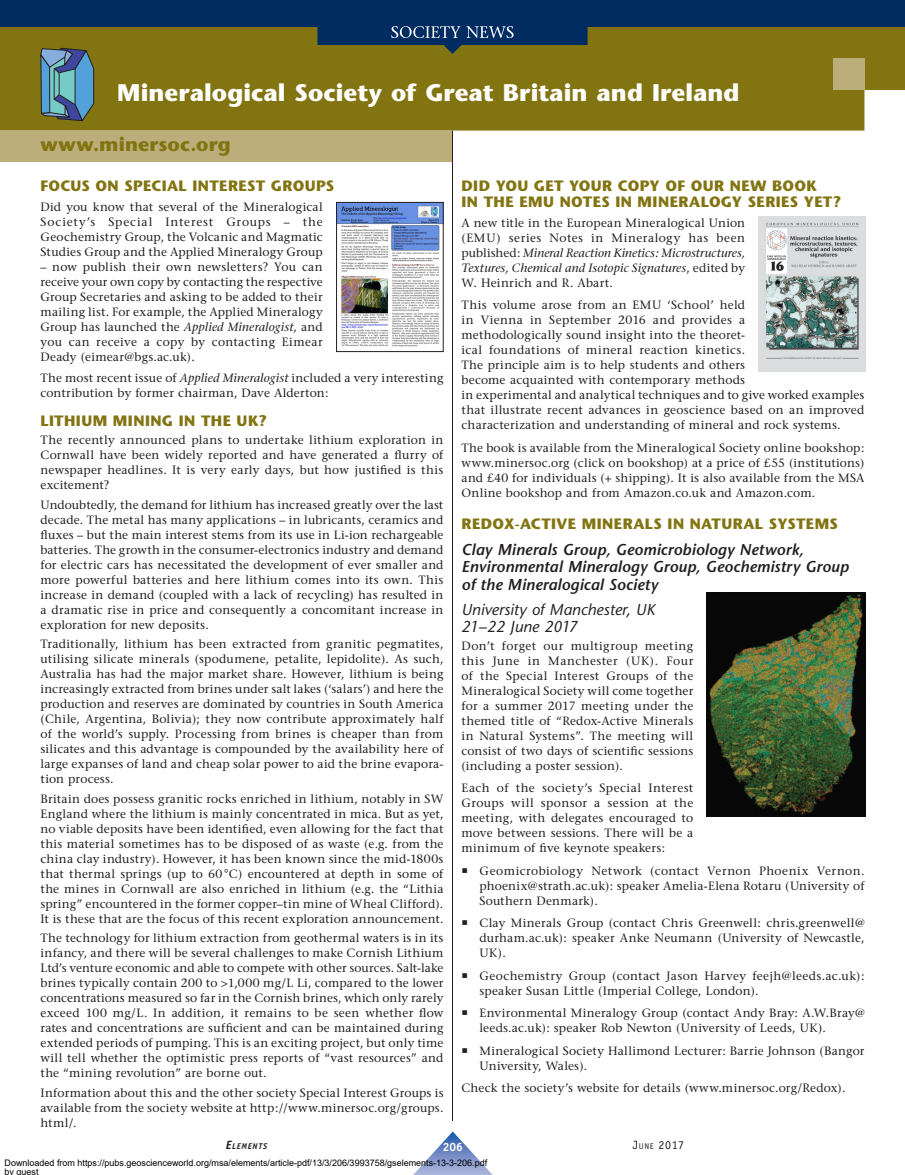
<style>
.page{position:relative;width:905px;height:1175px;background:#fff}
.page>*{position:absolute;margin:0;border:0;box-sizing:border-box;transform-origin:0 0}
.Titre_SocNews{font:700 24px "Stone Sans";letter-spacing:.005em;color:#fff}
.Texte_courant{font:700 19.5px "Stone Sans";letter-spacing:.005em;color:#837412}
.NIVEAU_2{font:italic 600 15.75px/17.2px "Stone Sans";letter-spacing:.005em;color:#231f20}
.NIVEAU_2-2{font:italic 15.75px/17.2px "Stone Sans";color:#231f20}
.NIVEAU_1{font:700 15px/15.8px "Stone Sans";letter-spacing:.02em;color:#837412}
.Texte_courant-2{font:12px/15px "Stone Serif";letter-spacing:.02em;color:#231f20;text-align:justify}
.t1{font:12px "Officina Sans";color:#231f20}
.t2{font:700 12px "Officina Sans";color:#fff}
.t3{font:9px/9px "Arial";color:#000}
.t4{font:italic 700 8.4px "Officina Sans";letter-spacing:.08em;color:#231f20}
.s1{font-style:italic}
.s2{font-size:12px}
.s3{font-size:8.4px}
</style>
<div class="page">
<div style="left:0;top:54px;width:904px;height:76px;background:#837412"></div>
<div style="left:0;top:130px;width:452px;height:32px;background:#bbae7a"></div>
<div style="left:832px;top:58px;width:32px;height:32px;background:#bbae7a"></div>
<svg style="left:40px;top:54px;width:54px;height:68px;background:#598aa0"></svg>
<hr style="left:54px;top:69px;width:1px;height:30px;background:#231f20">
<hr style="left:452px;top:130px;width:1px;height:990px;background:#231f20">
<img style="left:758px;top:216px;width:107px;height:155px">
<img style="left:338px;top:204px;width:103px;height:142px">
<div style="left:336px;top:202px;width:107px;height:150px;border:1px solid #231f20"></div>
<img style="left:706px;top:593px;width:159px;height:224px">
<svg style="left:0;top:0;width:904px;height:54px;background:#354941"></svg>
<svg style="left:414px;top:1131px;width:78px;height:43px"></svg>
<svg style="left:391px;top:26px;width:122px;height:12px"></svg>
<p class="Titre_SocNews" style="left:117px;top:78px;width:624px">Mineralogical Society of Great Britain and Ireland</p>
<p class="Texte_courant" style="left:40px;top:133px;width:192px">www.minersoc.org</p>
<p class="NIVEAU_1" style="left:40px;top:178px;width:295px">FOCUS ON SPECIAL INTEREST GROUPS</p>
<p class="Texte_courant-2" style="left:40px;top:199px;width:284px">Did you know that several of the Mineralogical Society’s Special Interest Groups – the Geochemistry Group, the Volcanic and Magmatic Studies Group and the Applied Mineralogy Group</p>
<p class="Texte_courant-2" style="left:40px;top:259px;width:284px">– now publish their own newsletters? You can receive your own copy by contacting the respective Group Secretaries and asking to be added to their mailing list. For example, the Applied Mineralogy Group has launched the <span class="s1">Applied Mineralogist</span>, and you can receive a copy by contacting Eimear Deady (eimear@bgs.ac.uk).</p>
<p class="Texte_courant-2" style="left:40px;top:370px;width:404px">The most recent issue of <span class="s1">Applied Mineralogist</span> included a very interesting contribution by former chairman, Dave Alderton:</p>
<p class="NIVEAU_1" style="left:40px;top:413px;width:228px">LITHIUM MINING IN THE UK?</p>
<p class="Texte_courant-2" style="left:40px;top:432px;width:404px">The recently announced plans to undertake lithium exploration in Cornwall have been widely reported and have generated a flurry of newspaper headlines. It is very early days, but how justified is this excitement?</p>
<p class="Texte_courant-2" style="left:40px;top:497px;width:404px">Undoubtedly, the demand for lithium has increased greatly over the last decade. The metal has many applications – in lubricants, ceramics and fluxes – but the main interest stems from its use in Li-ion rechargeable batteries. The growth in the consumer-electronics industry and demand for electric cars has necessitated the development of ever smaller and more powerful batteries and here lithium comes into its own. This increase in demand (coupled with a lack of recycling) has resulted in a dramatic rise in price and consequently a concomitant increase in exploration for new deposits.</p>
<p class="Texte_courant-2" style="left:40px;top:636px;width:404px">Traditionally, lithium has been extracted from granitic pegmatites, utilising silicate minerals (spodumene, petalite, lepidolite). As such, Australia has had the major market share. However, lithium is being increasingly extracted from brines under salt lakes (‘salars’) and here the production and reserves are dominated by countries in South America (Chile, Argentina, Bolivia); they now contribute approximately half of the world’s supply. Processing from brines is cheaper than from silicates and this advantage is compounded by the availability here of large expanses of land and cheap solar power to aid the brine evapora&shy;tion process.</p>
<p class="Texte_courant-2" style="left:40px;top:791px;width:404px">Britain does possess granitic rocks enriched in lithium, notably in SW England where the lithium is mainly concentrated in mica. But as yet, no viable deposits have been identified, even allowing for the fact that this material sometimes has to be disposed of as waste (e.g. from the china clay industry). However, it has been known since the mid-1800s that thermal springs (up to 60°C) encountered at depth in some of the mines in Cornwall are also enriched in lithium (e.g<span class="s1">.</span> the “Lithia spring” encountered in the former copper–tin mine of Wheal Clifford).<br>It is these that are the focus of this recent exploration announcement.</p>
<p class="Texte_courant-2" style="left:40px;top:930px;width:404px">The technology for lithium extraction from geothermal waters is in its infancy, and there will be several challenges to make Cornish Lithium Ltd’s venture economic and able to compete with other sources. Salt-lake brines typically contain 200 to &gt;1,000 mg/L Li, compared to the lower concentrations measured so far in the Cornish brines, which only rarely exceed 100 mg/L. In addition, it remains to be seen whether flow rates and concentrations are sufficient and can be maintained during extended periods of pumping. This is an exciting project, but only time will tell whether the optimistic press reports of “vast resources” and the “mining revolution” are borne out.</p>
<p class="Texte_courant-2" style="left:40px;top:1085px;width:404px">Information about this and the other society Special Interest Groups is available from the society website at http://www.minersoc.org/groups. html/.</p>
<p class="NIVEAU_1" style="left:461px;top:178px;width:381px">DID YOU GET YOUR COPY OF OUR NEW BOOK<br>IN THE EMU NOTES IN MINERALOGY SERIES YET?</p>
<p class="Texte_courant-2" style="left:461px;top:215px;width:285px">A new title in the European Mineralogical Union (EMU) series Notes in Mineralogy has been published: <span class="s1">Mineral Reaction Kinetics: Microstructures, Textures, Chemical and Isotopic Signatures</span>, edited by W. Heinrich and R. Abart.</p>
<p class="Texte_courant-2" style="left:461px;top:297px;width:404px;text-align:left">This volume arose from an EMU ‘School’ held<br>in Vienna in September 2016 and provides a<br>methodologically sound insight into the theoret-<br>ical foundations of mineral reaction kinetics.<br>The principle aim is to help students and others<br>become acquainted with contemporary methods<br>in experimental and analytical techniques and to give worked examples that illustrate recent advances in geoscience based on an improved characterization and understanding of mineral and rock systems.</p>
<p class="Texte_courant-2" style="left:461px;top:440px;width:404px">The book is available from the Mineralogical Society online bookshop: www.minersoc.org (click on bookshop) at a price of £55 (institutions) and £40 for individuals (+ shipping). It is also available from the MSA Online bookshop and from Amazon.co.uk and Amazon.com.</p>
<p class="NIVEAU_1" style="left:461px;top:516px;width:378px">REDOX-ACTIVE MINERALS IN NATURAL SYSTEMS</p>
<p class="NIVEAU_2" style="left:461px;top:541px;width:389px">Clay Minerals Group, Geomicrobiology Network,<br>Environmental Mineralogy Group, Geochemistry Group of the Mineralogical Society</p>
<p class="NIVEAU_2-2" style="left:461px;top:600px;width:195px">University of Manchester, UK<br>21−22 June 2017</p>
<p class="Texte_courant-2" style="left:461px;top:638px;width:233px">Don’t forget our multigroup meeting this June in Manchester (UK). Four of the Special Interest Groups of the Mineralogical Society will come together for a summer 2017 meeting under the themed title of “Redox-Active Minerals in Natural Systems”. The meeting will consist of two days of scientific sessions (including a poster session).</p>
<p class="Texte_courant-2" style="left:461px;top:780px;width:233px">Each of the society’s Special Interest Groups will sponsor a session at the meeting, with delegates encouraged to move between sessions. There will be a minimum of five keynote speakers:</p>
<p class="Texte_courant-2" style="left:479px;top:863px;width:386px">Geomicrobiology Network (contact Vernon Phoenix Vernon. phoenix@strath.ac.uk): speaker Amelia-Elena Rotaru (University of Southern Denmark).</p>
<p class="Texte_courant-2" style="left:479px;top:915px;width:386px">Clay Minerals Group (contact Chris Greenwell: chris.greenwell@ durham.ac.uk): speaker Anke Neumann (University of Newcastle, UK).</p>
<p class="Texte_courant-2" style="left:479px;top:968px;width:386px">Geochemistry Group (contact Jason Harvey feejh@leeds.ac.uk): speaker Susan Little (Imperial College, London).</p>
<p class="Texte_courant-2" style="left:479px;top:1005px;width:386px">Environmental Mineralogy Group (contact Andy Bray: A.W.Bray@ leeds.ac.uk): speaker Rob Newton (University of Leeds, UK).</p>
<p class="Texte_courant-2" style="left:479px;top:1043px;width:386px">Mineralogical Society Hallimond Lecturer: Barrie Johnson (Bangor<br>University, Wales).</p>
<p class="Texte_courant-2" style="left:461px;top:1080px;width:385px">Check the society’s website for details (www.minersoc.org/Redox).</p>
<p class="t4" style="left:226px;top:1141px;width:43px"><span class="s2">E</span>LEMENTS</p>
<p class="t2" style="left:443px;top:1139px;width:22px">206</p>
<p class="t1" style="left:632px;top:1138px;width:53px">J<span class="s3">UNE</span> 2017</p>
<p class="t3" style="left:4px;top:1159px;width:484px">Downloaded from https://pubs.geoscienceworld.org/msa/elements/article-pdf/13/3/206/3993758/gselements-13-3-206.pdf by guest</p>
</div>
